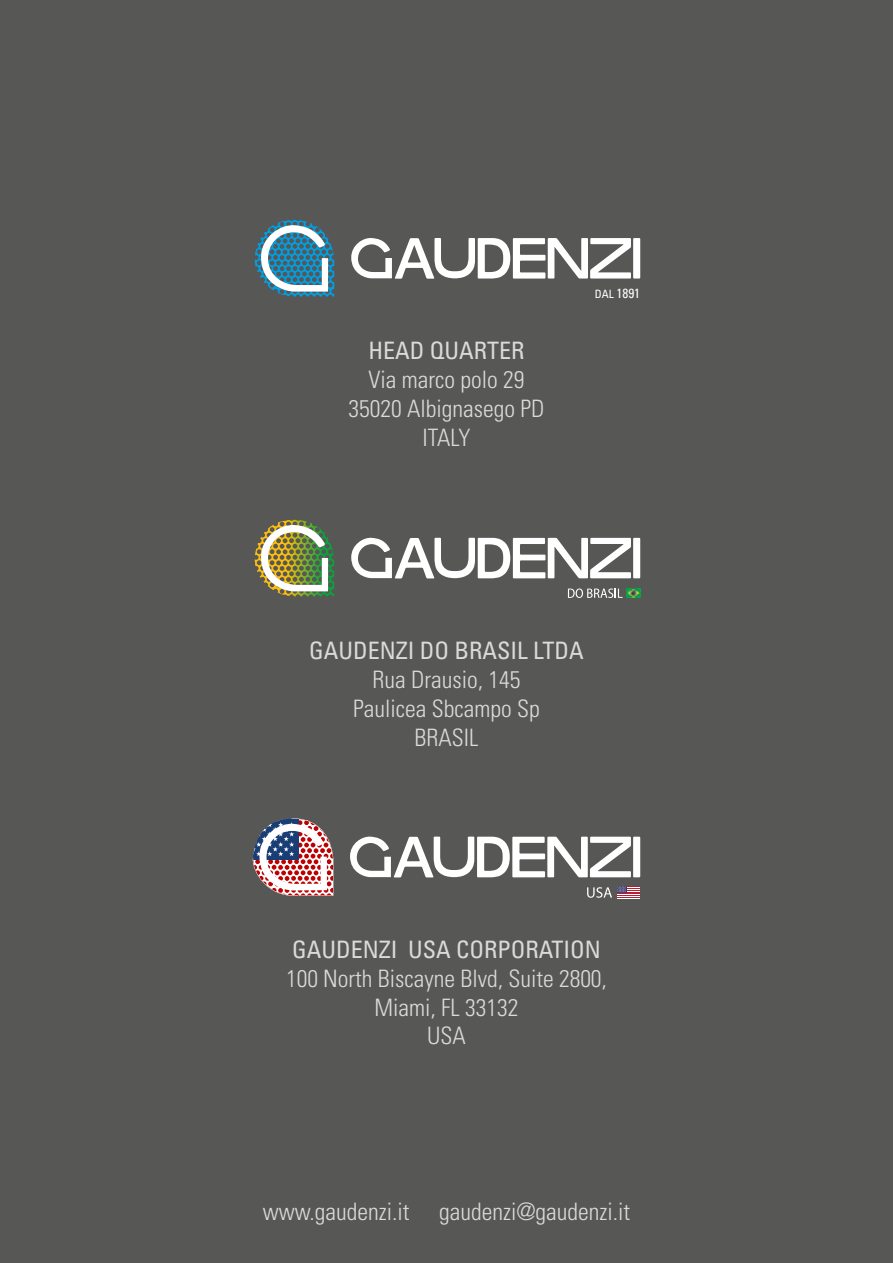
<style>
.page{position:relative;width:893px;height:1263px;background:#575756}
.page>*{position:absolute;margin:0;border:0;box-sizing:border-box;transform-origin:0 0}
.t1{font:300 condensed 24px/28.8px "Univers LT Std";color:#dadada;text-align:center}
.t2{font:condensed 24px "Univers LT Std";color:#dadada}
.t3{font:condensed 13.35px "Univers LT Std";color:#fff}
.s1{font-size:11.4px}
</style>
<div class="page">
<div style="left:633px;top:238px;width:7px;height:41px;background:#fff"></div>
<svg style="left:351px;top:238px;width:280px;height:41px"></svg>
<svg style="left:255px;top:220px;width:79px;height:77px"></svg>
<div style="left:633px;top:538px;width:7px;height:40px;background:#fff"></div>
<svg style="left:351px;top:537px;width:280px;height:41px"></svg>
<img style="left:255px;top:520px;width:79px;height:76px">
<svg style="left:568px;top:588px;width:72px;height:10px"></svg>
<div style="left:633px;top:837px;width:7px;height:40px;background:#fff"></div>
<svg style="left:350px;top:836px;width:281px;height:41px"></svg>
<svg style="left:253px;top:818px;width:80px;height:78px"></svg>
<svg style="left:587px;top:886px;width:53px;height:12px"></svg>
<p class="t2" style="left:368px;top:336px;width:157px">HEAD QUARTER</p>
<p class="t1" style="left:349px;top:365px;width:197px">Via marco polo 29<br>35020 Albignasego PD<br>ITALY</p>
<p class="t3" style="left:595px;top:285px;width:47px"><span class="s1">DAL</span> 1891</p>
<p class="t2" style="left:309px;top:635px;width:276px">GAUDENZI DO BRASIL LTDA</p>
<p class="t1" style="left:353px;top:665px;width:188px">Rua Drausio, 145<br>Paulicea Sbcampo Sp<br>BRASIL</p>
<p class="t2" style="left:292px;top:934px;width:310px">GAUDENZI USA CORPORATION</p>
<p class="t1" style="left:286px;top:964px;width:322px">100 North Biscayne Blvd, Suite 2800,<br>Miami, FL 33132<br>USA</p>
<p class="t1" style="left:263px;top:1197px;width:369px">www.gaudenzi.it gaudenzi@gaudenzi.it</p>
</div>
